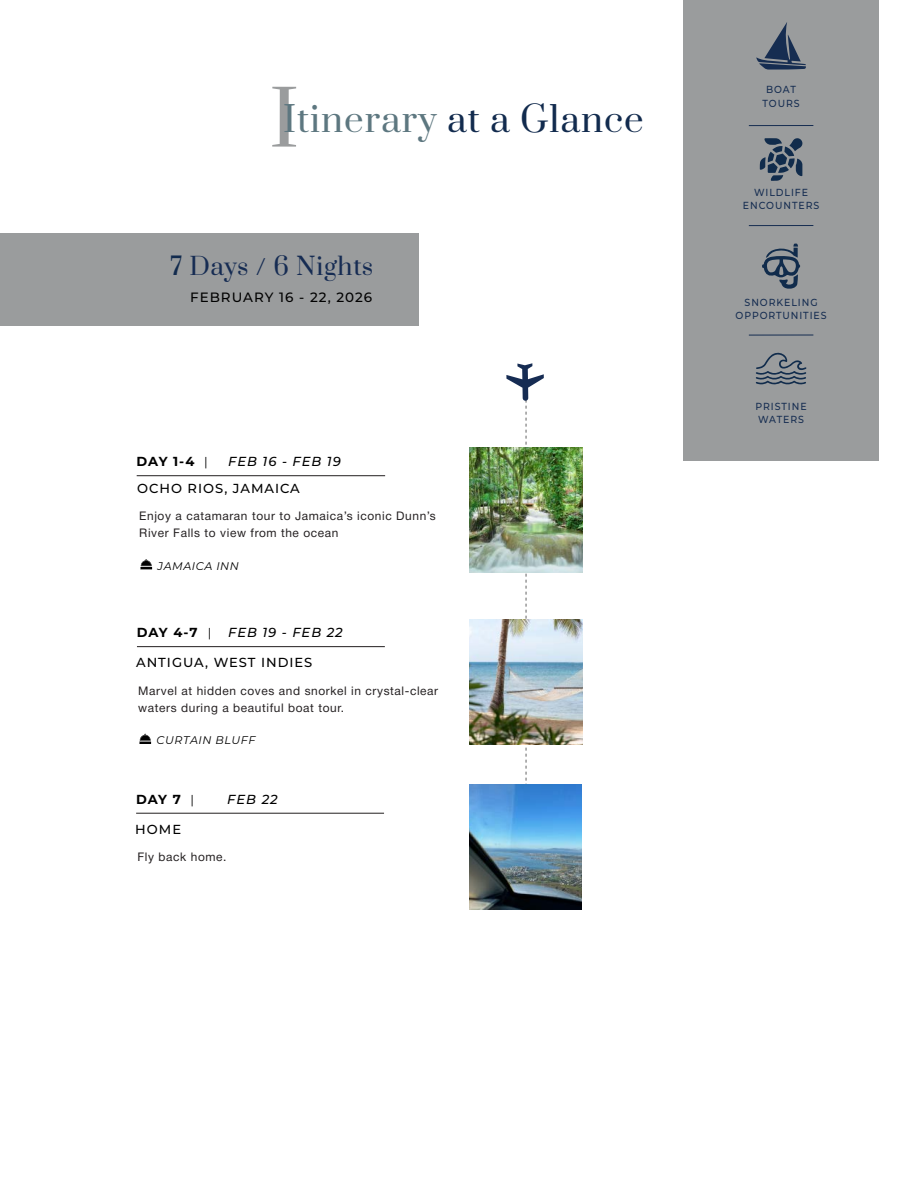
<style>
.page{position:relative;width:918px;height:1188px;background:#fff}
.page>*{position:absolute;margin:0;border:0;box-sizing:border-box;transform-origin:0 0}
.t1{font:34.8px "Prata";letter-spacing:.03em;color:#5d7780}
.t2{font:24px "Prata";letter-spacing:.03em;color:#162c53}
.t3{font:500 13.5px "Montserrat";letter-spacing:.075em;color:#010101}
.t4{font:500 13.05px "Montserrat";letter-spacing:.075em;color:#000}
.t5{font:italic 500 13.05px "Montserrat";letter-spacing:.075em;color:#000}
.t6{font:700 13.05px "Montserrat";letter-spacing:.05em;color:#000}
.t7{font:11.85px/17px "Helvetica Neue";letter-spacing:.05em;color:#231f20}
.t8{font:italic 11.1px "Montserrat";letter-spacing:.05em;color:#010101}
.t9{font:500 10.2px/13.2px "Montserrat";letter-spacing:.1em;color:#162d51;text-align:center;scale:.92 1}
.s1{font-size:74.7px;color:#9a9c9d}
.s2{color:#122b4e}
.s3{font-weight:400;font-size:12.3px;color:#010101}
</style>
<div class="page">
<img style="left:470px;top:784px;width:112px;height:125px">
<div style="left:683px;top:0;width:196px;height:461px;background:#9a9c9d"></div>
<div style="left:0;top:233px;width:418px;height:93px;background:#9a9c9d"></div>
<hr style="left:137px;top:475px;width:248px;height:1px;background:#231f20">
<hr style="left:136px;top:813px;width:248px;height:1px;background:#231f20">
<hr style="left:137px;top:646px;width:248px;height:1px;background:#231f20">
<svg style="left:139px;top:734px;width:12px;height:10px"></svg>
<svg style="left:140px;top:559px;width:12px;height:10px"></svg>
<hr style="left:749px;top:125px;width:64px;height:1px;background:#162d51">
<hr style="left:749px;top:225px;width:64px;height:1px;background:#162d51">
<hr style="left:749px;top:335px;width:64px;height:1px;background:#162d51">
<svg style="left:762px;top:243px;width:39px;height:46px"></svg>
<svg style="left:756px;top:22px;width:50px;height:48px"></svg>
<svg style="left:756px;top:352px;width:50px;height:33px"></svg>
<svg style="left:760px;top:138px;width:42px;height:43px"></svg>
<svg style="left:506px;top:363px;width:38px;height:546px"></svg>
<img style="left:470px;top:619px;width:112px;height:126px">
<img style="left:470px;top:447px;width:112px;height:126px">
<h1 class="t1" style="left:269px;top:90px;width:376px"><span class="s1">I</span>Itinerary <span class="s2">at a Glance</span></h1>
<h2 class="t2" style="left:170px;top:246px;width:205px"><span class="s2">7</span> Days / 6 Nights</h2>
<p class="t3" style="left:190px;top:288px;width:184px">FEBRUARY 16 - 22, 2026</p>
<p class="t6" style="left:137px;top:452px;width:73px">DAY 1-4 <span class="s3">|</span></p>
<p class="t5" style="left:228px;top:453px;width:114px">FEB 16 - FEB 19</p>
<p class="t4" style="left:137px;top:479px;width:164px">OCHO RIOS, JAMAICA</p>
<p class="t7" style="left:139px;top:508px;width:298px">Enjoy a catamaran tour to Jamaica’s iconic Dunn’s<br>River Falls to view from the ocean</p>
<p class="t8" style="left:158px;top:558px;width:83px">JAMAICA INN</p>
<p class="t6" style="left:137px;top:623px;width:76px">DAY 4-7 <span class="s3">|</span></p>
<p class="t5" style="left:228px;top:623px;width:116px">FEB 19 - FEB 22</p>
<p class="t4" style="left:136px;top:653px;width:178px">ANTIGUA, WEST INDIES</p>
<p class="t7" style="left:138px;top:683px;width:301px">Marvel at hidden coves and snorkel in crystal-clear waters during a beautiful boat tour.</p>
<p class="t8" style="left:157px;top:733px;width:100px">CURTAIN BLUFF</p>
<p class="t6" style="left:136px;top:790px;width:60px">DAY 7 <span class="s3">|</span></p>
<p class="t5" style="left:227px;top:790px;width:52px">FEB 22</p>
<p class="t4" style="left:135px;top:820px;width:47px">HOME</p>
<p class="t7" style="left:137px;top:849px;width:91px">Fly back home.</p>
<p class="t9" style="left:763px;top:83px;width:42px">BOAT<br>TOURS</p>
<p class="t9" style="left:743px;top:185px;width:85px">WILDLIFE<br>ENCOUNTERS</p>
<p class="t9" style="left:736px;top:295px;width:101px">SNORKELING<br>OPPORTUNITIES</p>
<p class="t9" style="left:756px;top:400px;width:57px;text-align:left">PRISTINE<br>WATERS</p>
</div>
